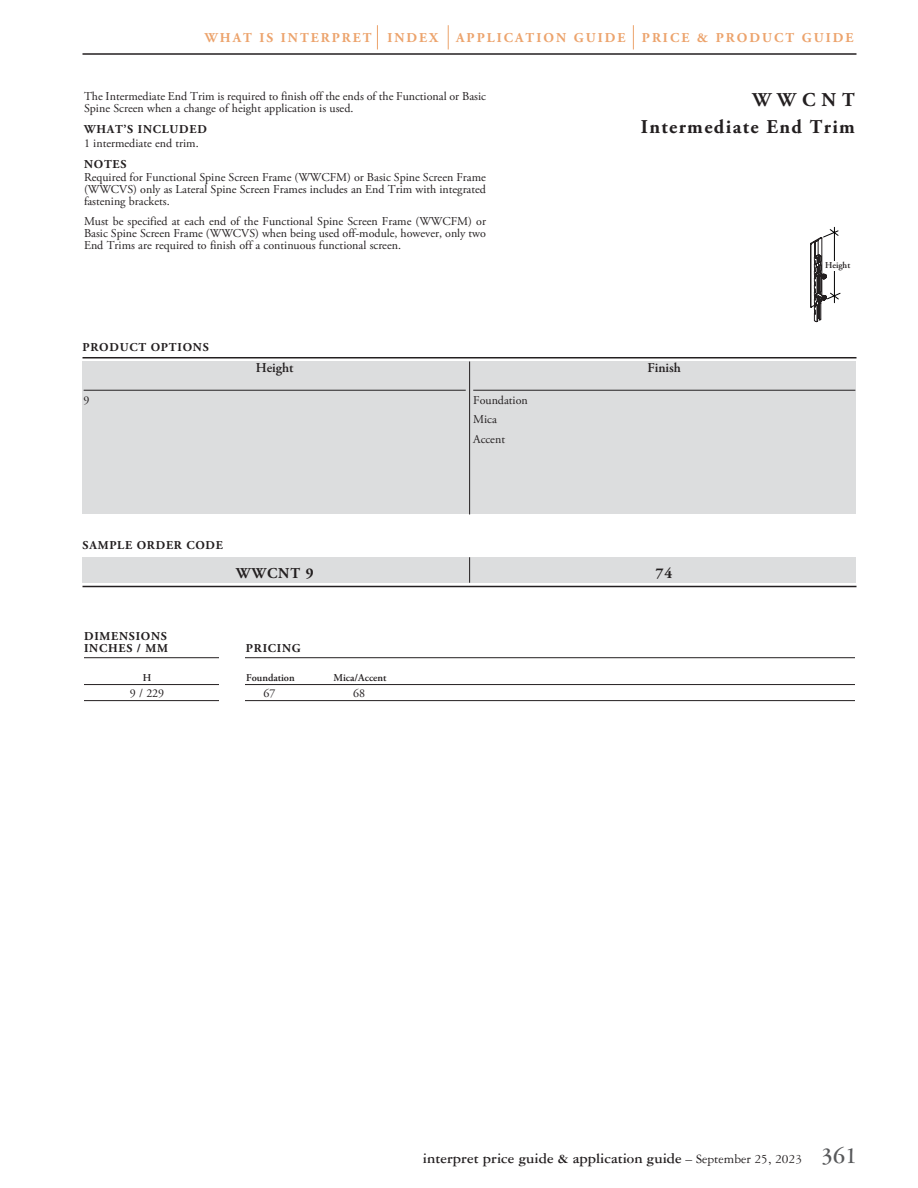
<style>
.page{position:relative;width:918px;height:1188px;background:#fff}
.page>*{position:absolute;margin:0;border:0;box-sizing:border-box;transform-origin:0 0}
.t1{font:700 19.5px/27px "Adobe Garamond Pro";letter-spacing:.07em;color:#231f20;text-align:right}
.t2{font:700 15px "Garamond Three";color:#231f20}
.t3{font:700 15px "Adobe Garamond Pro";letter-spacing:.065em;color:#231f20}
.t4{font:700 13.5px "Adobe Garamond Pro";letter-spacing:.15em;color:#eca36c}
.t5{font:600 13.5px "Adobe Garamond Pro";color:#231f20}
.t6{font:12px/12px "Adobe Garamond Pro";color:#231f20}
.t7{font:700 12px/12px "Adobe Garamond Pro";letter-spacing:.065em;color:#231f20}
.t8{font:600 10.5px "Adobe Garamond Pro";color:#231f20}
.t9{font:600 9px "Adobe Garamond Pro";color:#231f20}
.s1{font-weight:400;font-size:13.5px}
.s2{font-size:24px;color:#58595b}
</style>
<div class="page">
<hr style="left:82px;top:53px;width:774px;height:2px;background:#231f20">
<svg style="left:633px;top:25px;width:1px;height:24px"></svg>
<svg style="left:377px;top:25px;width:1px;height:24px"></svg>
<svg style="left:448px;top:25px;width:1px;height:24px"></svg>
<svg style="left:810px;top:227px;width:31px;height:95px"></svg>
<div style="left:825px;top:262px;width:26px;height:9px;background:#fff"></div>
<div style="left:82px;top:362px;width:774px;height:152px;background:#dcddde"></div>
<hr style="left:84px;top:390px;width:382px;height:1px;background:#231f20">
<hr style="left:473px;top:390px;width:382px;height:1px;background:#231f20">
<hr style="left:82px;top:357px;width:774px;height:1px;background:#231f20">
<hr style="left:469px;top:361px;width:1px;height:153px;background:#231f20">
<hr style="left:82px;top:586px;width:774px;height:1px;background:#231f20">
<div style="left:82px;top:557px;width:774px;height:26px;background:#dcddde"></div>
<svg style="left:469px;top:557px;width:1px;height:26px"></svg>
<hr style="left:84px;top:657px;width:771px;height:1px;background:#231f20">
<hr style="left:84px;top:684px;width:771px;height:1px;background:#231f20">
<hr style="left:84px;top:700px;width:771px;height:1px;background:#231f20">
<div style="left:219px;top:630px;width:25px;height:504px;background:#fff"></div>
<p class="t4" style="left:205px;top:30px;width:235px">WHAT IS INTERPRET INDEX</p>
<p class="t4" style="left:456px;top:30px;width:399px">APPLICATION GUIDE PRICE &amp; PRODUCT GUIDE</p>
<p class="t6" style="left:84px;top:91px;width:403px">The Intermediate End Trim is required to finish off the ends of the Functional or Basic<br>Spine Screen when a change of height application is used.</p>
<p class="t7" style="left:84px;top:124px;width:124px">WHAT’S INCLUDED</p>
<p class="t6" style="left:84px;top:137px;width:116px">1 intermediate end trim.</p>
<p class="t7" style="left:84px;top:158px;width:44px">NOTES</p>
<p class="t6" style="left:84px;top:172px;width:404px;text-align:justify">Required for Functional Spine Screen Frame (WWCFM) or Basic Spine Screen Frame (WWCVS) only as Lateral Spine Screen Frames includes an End Trim with integrated fastening brackets.</p>
<p class="t6" style="left:84px;top:215px;width:404px;text-align:justify">Must be specified at each end of the Functional Spine Screen Frame (WWCFM) or Basic Spine Screen Frame (WWCVS) when being used off-module, however, only two End Trims are required to finish off a continuous functional screen.</p>
<p class="t7" style="left:83px;top:341px;width:128px">PRODUCT OPTIONS</p>
<p class="t6" style="left:84px;top:395px;width:7px">9</p>
<p class="t5" style="left:256px;top:360px;width:39px">Height</p>
<p class="t7" style="left:83px;top:539px;width:142px">SAMPLE ORDER CODE</p>
<p class="t6" style="left:473px;top:391px;width:56px;line-height:19.5px">Foundation<br>Mica<br>Accent</p>
<h1 class="t1" style="left:641px;top:86px;width:216px">WWCNT<br>Intermediate End Trim</h1>
<p class="t5" style="left:648px;top:360px;width:35px">Finish</p>
<p class="t9" style="left:825px;top:260px;width:27px">Height</p>
<p class="t7" style="left:84px;top:631px;width:85px">DIMENSIONS<br>INCHES / MM</p>
<p class="t3" style="left:236px;top:564px;width:79px">WWCNT 9</p>
<p class="t3" style="left:656px;top:564px;width:18px">74</p>
<p class="t7" style="left:246px;top:643px;width:56px">PRICING</p>
<p class="t8" style="left:143px;top:671px;width:10px">H</p>
<p class="t8" style="left:246px;top:671px;width:50px">Foundation</p>
<p class="t8" style="left:334px;top:671px;width:55px">Mica/Accent</p>
<p class="t6" style="left:130px;top:687px;width:36px">9 / 229</p>
<p class="t6" style="left:264px;top:687px;width:13px">67</p>
<p class="t6" style="left:353px;top:687px;width:13px">68</p>
<p class="t2" style="left:423px;top:1150px;width:436px">interpret price guide &amp; application guide <span class="s1">– September 25, 2023</span> <span class="s2">361</span></p>
</div>
